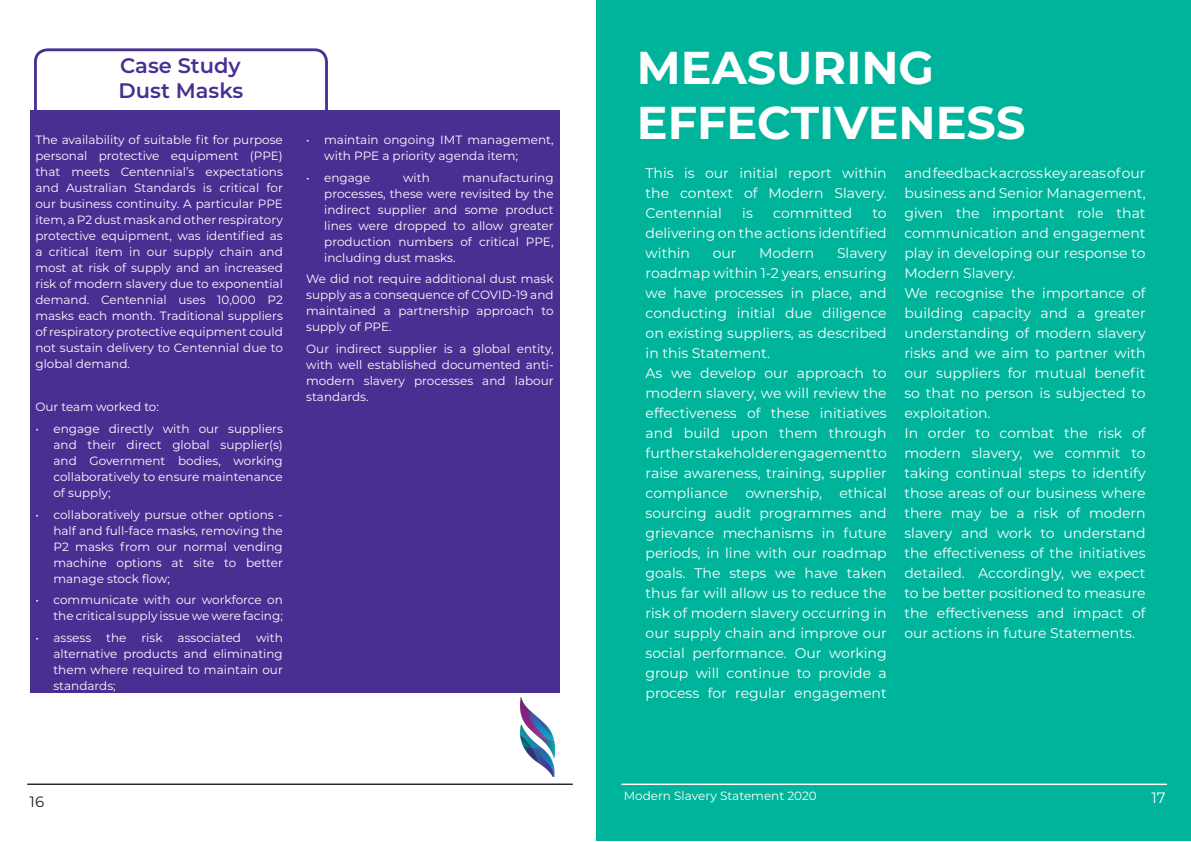
<style>
.page{position:relative;width:1191px;height:842px;background:#fff}
.page>*{position:absolute;margin:0;border:0;box-sizing:border-box;transform-origin:0 0}
.t1{font:700 46px/55.2px "Montserrat";color:#fff}
.t2{font:600 21px "Montserrat";color:#482f92}
.t3{font:15px "Montserrat";color:#231f20}
.t4{font:15px "Montserrat";color:#fff}
.t5{font:14px/20px "Montserrat";color:#fff;text-align:justify}
.t6{font:12px/16px "Montserrat";color:#fff;text-align:justify}
</style>
<div class="page">
<div style="left:596px;top:1px;width:594px;height:840px;background:#00b49c"></div>
<hr style="left:621px;top:784px;width:546px;height:1px;background:#fff">
<div style="left:34px;top:48px;width:294px;height:98px;border:3px solid #482f92;border-radius:12px"></div>
<div style="left:30px;top:111px;width:529px;height:582px;background:#482f92"></div>
<hr style="left:27px;top:783px;width:546px;height:2px;background:#231f20">
<img style="left:520px;top:698px;width:35px;height:79px">
<p class="t2" style="left:120px;top:50px;width:122px">Case Study</p>
<p class="t2" style="left:119px;top:75px;width:126px">Dust Masks</p>
<p class="t6" style="left:35px;top:131px;width:249px">The availability of suitable fit for purpose personal protective equipment (PPE) that meets Centennial’s expectations and Australian Standards is critical for our business continuity. A particular PPE item, a P2 dust mask and other respiratory protective equipment, was identified as a critical item in our supply chain and most at risk of supply and an increased risk of modern slavery due to exponential demand. Centennial uses 10,000 P2 masks each month. Traditional suppliers of respiratory protective equipment could not sustain delivery to Centennial due to global demand.</p>
<p class="t6" style="left:35px;top:398px;width:125px">Our team worked to:</p>
<p class="t6" style="left:53px;top:420px;width:231px;text-indent:-18px">• engage directly with our suppliers and their direct global supplier(s) and Government bodies, working collaboratively to ensure maintenance of supply;</p>
<p class="t6" style="left:53px;top:506px;width:231px;text-indent:-18px">• collaboratively pursue other options - half and full-face masks, removing the P2 masks from our normal vending machine options at site to better manage stock flow;</p>
<p class="t6" style="left:35px;top:592px;width:249px;text-align:right">• communicate with our workforce on the critical supply issue we were facing;</p>
<p class="t6" style="left:35px;top:629px;width:57px">• assess</p>
<p class="t6" style="left:106px;top:629px;width:22px">the</p>
<p class="t6" style="left:142px;top:629px;width:23px">risk</p>
<p class="t6" style="left:178px;top:629px;width:65px">associated</p>
<p class="t6" style="left:53px;top:629px;width:231px;text-indent:203px">with alternative products and eliminating them where required to maintain our standards;</p>
<p class="t6" style="left:324px;top:131px;width:231px;text-indent:-18px">• maintain ongoing IMT management, with PPE a priority agenda item;</p>
<p class="t6" style="left:306px;top:169px;width:66px">• engage</p>
<p class="t6" style="left:403px;top:169px;width:28px">with</p>
<p class="t6" style="left:324px;top:169px;width:231px;text-indent:138px">manufacturing processes, these were revisited by the indirect supplier and some product lines were dropped to allow greater production numbers of critical PPE, including dust masks.</p>
<p class="t6" style="left:306px;top:270px;width:249px">We did not require additional dust mask supply as a consequence of COVID-19 and maintained a partnership approach to supply of PPE.</p>
<p class="t6" style="left:306px;top:340px;width:249px">Our indirect supplier is a global entity, with well established documented anti&shy;modern slavery processes and labour standards.</p>
<p class="t1" style="left:637px;top:38px;width:390px">MEASURING<br>EFFECTIVENESS</p>
<p class="t5" style="left:645px;top:163px;width:243px">This is our initial report within the context of Modern Slavery.<br>Centennial</p>
<p class="t5" style="left:904px;top:163px;width:243px">and feedback across key areas of our business and Senior Management, given the important role that communication and engagement play in developing our response to Modern Slavery.</p>
<p class="t5" style="left:904px;top:283px;width:243px">We recognise the importance of building capacity and a greater understanding of modern slavery risks and we aim to partner with our suppliers for mutual benefit so that no person is subjected to exploitation.</p>
<p class="t5" style="left:904px;top:423px;width:243px">In order to combat the risk of modern slavery, we commit to taking continual steps to identify those areas of our business where there may be a risk of modern slavery and work to understand the effectiveness of the initiatives detailed. Accordingly, we expect to be better positioned to measure the effectiveness and impact of our actions in future Statements.</p>
<p class="t5" style="left:742px;top:203px;width:12px">is</p>
<p class="t5" style="left:773px;top:203px;width:80px">committed</p>
<p class="t5" style="left:645px;top:203px;width:243px;text-indent:227px">to delivering on the actions identified within</p>
<p class="t5" style="left:645px;top:243px;width:243px;text-indent:191px">Slavery roadmap within 1-2 years, ensuring we have processes in place, and conducting initial due diligence on existing suppliers, as described in this Statement.</p>
<p class="t5" style="left:645px;top:363px;width:243px">As we develop our approach to modern slavery, we will review the effectiveness of these initiatives and build upon them through further stakeholder engagement to raise awareness, training, supplier compliance ownership, ethical sourcing audit programmes and grievance mechanisms in future periods, in line with our roadmap goals. The steps we have taken thus far will allow us to reduce the risk of modern slavery occurring in our supply chain and improve our social performance. Our working group will continue to provide a process for regular engagement</p>
<p class="t5" style="left:712px;top:243px;width:25px">our</p>
<p class="t5" style="left:759px;top:243px;width:57px">Modern</p>
<p class="t3" style="left:30px;top:791px;width:16px">16</p>
<p class="t6" style="left:624px;top:787px;width:194px">Modern Slavery Statement 2020</p>
<p class="t4" style="left:1151px;top:788px;width:16px">17</p>
</div>
